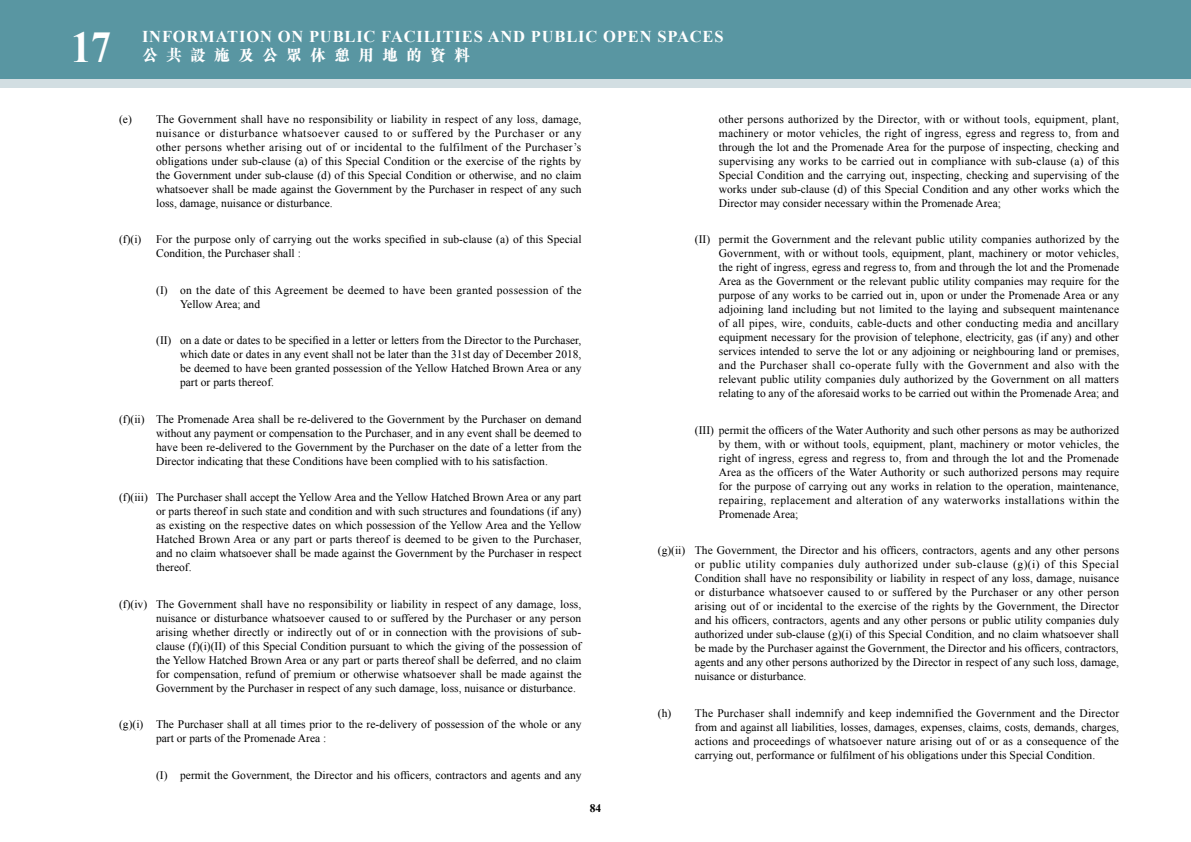
<style>
.page{position:relative;width:1191px;height:842px;background:#fff}
.page>*{position:absolute;margin:0;border:0;box-sizing:border-box;transform-origin:0 0}
.t1{font:700 44px "Times New Roman";color:#fff;scale:.91 1}
.t2{font:700 16.5px "Times New Roman";letter-spacing:.05em;color:#fff}
.t3{font:800 16px "M Sung HK";letter-spacing:.5em;color:#fff}
.t4{font:11.5px/14px "Times New Roman";color:#000;text-align:justify}
.t5{font:11.5px/14px "Times New Roman";letter-spacing:.025em;color:#000}
.t6{font:700 11.5px "Times New Roman";color:#000}
</style>
<div class="page">
<div style="left:0;top:0;width:1191px;height:79px;background:#5996a2"></div>
<div style="left:0;top:79px;width:1191px;height:9px;background:#d2dee2"></div>
<h1 class="t1" style="left:71px;top:16px;width:45px">17</h1>
<h2 class="t2" style="left:142px;top:25px;width:583px">INFORMATION ON PUBLIC FACILITIES AND PUBLIC OPEN SPACES</h2>
<h3 class="t3" style="left:142px;top:48px;width:329px">公共設施及公眾休憩用地的資料</h3>
<p class="t4" style="left:156px;top:112px;width:427px;text-indent:-37px">(e) The Government shall have no responsibility or liability in respect of any loss, damage, nuisance or disturbance whatsoever caused to or suffered by the Purchaser or any other persons whether arising out of or incidental to the fulfilment of the Purchaser’s obligations under sub-clause (a) of this Special Condition or the exercise of the rights by the Government under sub-clause (d) of this Special Condition or otherwise, and no claim whatsoever shall be made against the Government by the Purchaser in respect of any such loss, damage, nuisance or disturbance.</p>
<p class="t4" style="left:119px;top:232px;width:24px">(f)(i)</p>
<p class="t4" style="left:156px;top:232px;width:427px">For the purpose only of carrying out the works specified in sub-clause (a) of this Special<br>Condition, the Purchaser shall :</p>
<p class="t5" style="left:180px;top:283px;width:403px;text-indent:-24px">(I) on the date of this Agreement be deemed to have been granted possession of the<br>Yellow Area; and</p>
<p class="t4" style="left:180px;top:333px;width:403px;text-indent:-24px">(II) on a date or dates to be specified in a letter or letters from the Director to the Purchaser, which date or dates in any event shall not be later than the 31st day of December 2018, be deemed to have been granted possession of the Yellow Hatched Brown Area or any part or parts thereof.</p>
<p class="t4" style="left:156px;top:412px;width:427px;text-indent:-37px">(f)(ii) The Promenade Area shall be re-delivered to the Government by the Purchaser on demand without any payment or compensation to the Purchaser, and in any event shall be deemed to have been re-delivered to the Government by the Purchaser on the date of a letter from the Director indicating that these Conditions have been complied with to his satisfaction.</p>
<p class="t4" style="left:156px;top:490px;width:427px;text-indent:-37px">(f)(iii) The Purchaser shall accept the Yellow Area and the Yellow Hatched Brown Area or any part or parts thereof in such state and condition and with such structures and foundations (if any) as existing on the respective dates on which possession of the Yellow Area and the Yellow Hatched Brown Area or any part or parts thereof is deemed to be given to the Purchaser, and no claim whatsoever shall be made against the Government by the Purchaser in respect thereof.</p>
<p class="t4" style="left:156px;top:597px;width:427px;text-indent:-37px">(f)(iv) The Government shall have no responsibility or liability in respect of any damage, loss, nuisance or disturbance whatsoever caused to or suffered by the Purchaser or any person arising whether directly or indirectly out of or in connection with the provisions of sub&shy;clause (f)(i)(II) of this Special Condition pursuant to which the giving of the possession of the Yellow Hatched Brown Area or any part or parts thereof shall be deferred, and no claim for compensation, refund of premium or otherwise whatsoever shall be made against the Government by the Purchaser in respect of any such damage, loss, nuisance or disturbance.</p>
<p class="t4" style="left:156px;top:717px;width:427px;text-indent:-37px">(g)(i) The Purchaser shall at all times prior to the re-delivery of possession of the whole or any part or parts of the Promenade Area :</p>
<p class="t4" style="left:156px;top:768px;width:427px">(I) permit the Government, the Director and his officers, contractors and agents and any</p>
<p class="t6" style="left:590px;top:800px;width:13px">84</p>
<p class="t4" style="left:719px;top:112px;width:402px">other persons authorized by the Director, with or without tools, equipment, plant, machinery or motor vehicles, the right of ingress, egress and regress to, from and through the lot and the Promenade Area for the purpose of inspecting, checking and supervising any works to be carried out in compliance with sub-clause (a) of this Special Condition and the carrying out, inspecting, checking and supervising of the works under sub-clause (d) of this Special Condition and any other works which the Director may consider necessary within the Promenade Area;</p>
<p class="t4" style="left:719px;top:232px;width:402px;text-indent:-24px">(II) permit the Government and the relevant public utility companies authorized by the Government, with or without tools, equipment, plant, machinery or motor vehicles, the right of ingress, egress and regress to, from and through the lot and the Promenade Area as the Government or the relevant public utility companies may require for the purpose of any works to be carried out in, upon or under the Promenade Area or any adjoining land including but not limited to the laying and subsequent maintenance of all pipes, wire, conduits, cable-ducts and other conducting media and ancillary equipment necessary for the provision of telephone, electricity, gas (if any) and other services intended to serve the lot or any adjoining or neighbouring land or premises, and the Purchaser shall co-operate fully with the Government and also with the relevant public utility companies duly authorized by the Government on all matters relating to any of the aforesaid works to be carried out within the Promenade Area; and</p>
<p class="t4" style="left:719px;top:423px;width:402px;text-indent:-24px">(III) permit the officers of the Water Authority and such other persons as may be authorized by them, with or without tools, equipment, plant, machinery or motor vehicles, the right of ingress, egress and regress to, from and through the lot and the Promenade Area as the officers of the Water Authority or such authorized persons may require for the purpose of carrying out any works in relation to the operation, maintenance, repairing, replacement and alteration of any waterworks installations within the Promenade Area;</p>
<p class="t4" style="left:695px;top:543px;width:426px;text-indent:-37px">(g)(ii) The Government, the Director and his officers, contractors, agents and any other persons or public utility companies duly authorized under sub-clause (g)(i) of this Special Condition shall have no responsibility or liability in respect of any loss, damage, nuisance or disturbance whatsoever caused to or suffered by the Purchaser or any other person arising out of or incidental to the exercise of the rights by the Government, the Director and his officers, contractors, agents and any other persons or public utility companies duly authorized under sub-clause (g)(i) of this Special Condition, and no claim whatsoever shall be made by the Purchaser against the Government, the Director and his officers, contractors, agents and any other persons authorized by the Director in respect of any such loss, damage, nuisance or disturbance.</p>
<p class="t4" style="left:695px;top:706px;width:426px;text-indent:-37px">(h) The Purchaser shall indemnify and keep indemnified the Government and the Director from and against all liabilities, losses, damages, expenses, claims, costs, demands, charges, actions and proceedings of whatsoever nature arising out of or as a consequence of the carrying out, performance or fulfilment of his obligations under this Special Condition.</p>
</div>
